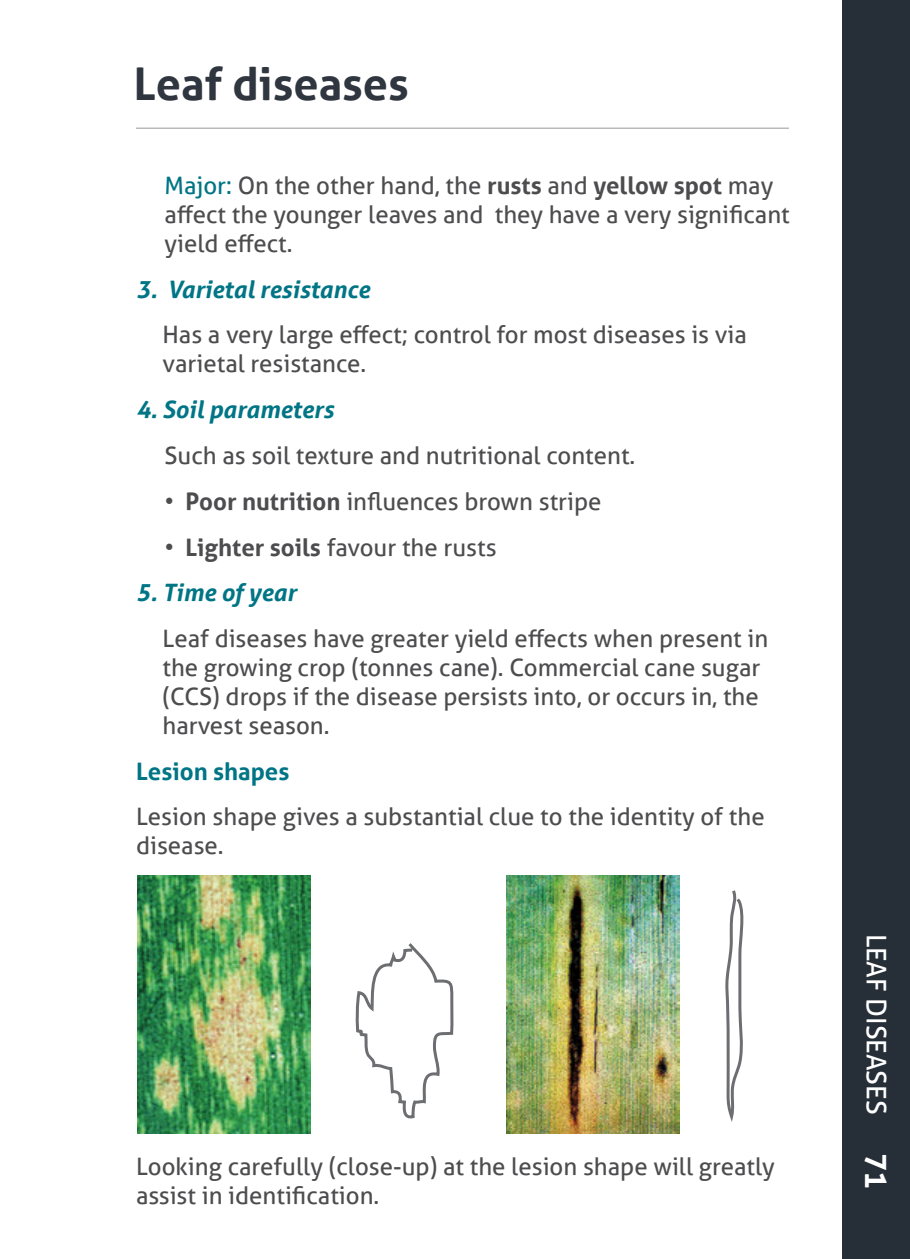
<style>
.page{position:relative;width:910px;height:1259px;background:#fff}
.page>*{position:absolute;margin:0;border:0;box-sizing:border-box;transform-origin:0 0}
.t1{font:700 45px "Aller";color:#2f363f}
.t2{font:700 30px "Aller";color:#fff}
.t3{font:27px "Aller";color:#fff}
.t4{font:24px/28.8px "Aller";color:#4d4d4f}
.t5{font:italic 700 24px "Aller";color:#007585}
.t6{font:700 24px "Aller";color:#007585}
.s1{color:#007585}
.s2{font-weight:700}
</style>
<div class="page">
<div style="left:842px;top:0;width:68px;height:1259px;background:#262f38"></div>
<img style="left:137px;top:875px;width:173px;height:258px">
<img style="left:506px;top:875px;width:173px;height:258px">
<svg style="left:355px;top:943px;width:99px;height:176px"></svg>
<svg style="left:725px;top:890px;width:19px;height:232px"></svg>
<hr style="left:136px;top:128px;width:653px;height:1px;background:#a7a9ac">
<h1 class="t1" style="left:134px;top:57px;width:277px">Leaf diseases</h1>
<p class="t4" style="left:165px;top:171px;width:627px"><span class="s1">Major:</span> On the other hand, the <span class="s2">rusts</span> and <span class="s2">yellow spot</span> may affect the younger leaves and they have a very significant yield effect.</p>
<p class="t5" style="left:136px;top:274px;width:236px">3. Varietal resistance</p>
<p class="t4" style="left:162px;top:320px;width:586px">Has a very large effect; control for most diseases is via varietal resistance.</p>
<p class="t5" style="left:136px;top:394px;width:199px">4. Soil parameters</p>
<p class="t4" style="left:165px;top:441px;width:472px">Such as soil texture and nutritional content.</p>
<p class="t4" style="left:165px;top:487px;width:439px">• <span class="s2">Poor nutrition</span> influences brown stripe</p>
<p class="t4" style="left:165px;top:532px;width:334px">• <span class="s2">Lighter soils</span> favour the rusts</p>
<p class="t5" style="left:136px;top:578px;width:162px">5. Time of year</p>
<p class="t4" style="left:162px;top:624px;width:607px">Leaf diseases have greater yield effects when present in the growing crop (tonnes cane). Commercial cane sugar (CCS) drops if the disease persists into, or occurs in, the harvest season.</p>
<p class="t6" style="left:136px;top:756px;width:155px">Lesion shapes</p>
<p class="t4" style="left:136px;top:802px;width:630px">Lesion shape gives a substantial clue to the identity of the disease.</p>
<p class="t4" style="left:136px;top:1152px;width:640px">Looking carefully (close-up) at the lesion shape will greatly assist in identification.</p>
<p class="t3" style="left:893px;top:933px;width:182px;rotate:90deg">LEAF DISEASES</p>
<p class="t2" style="left:894px;top:1153px;width:38px;rotate:90deg">71</p>
</div>
